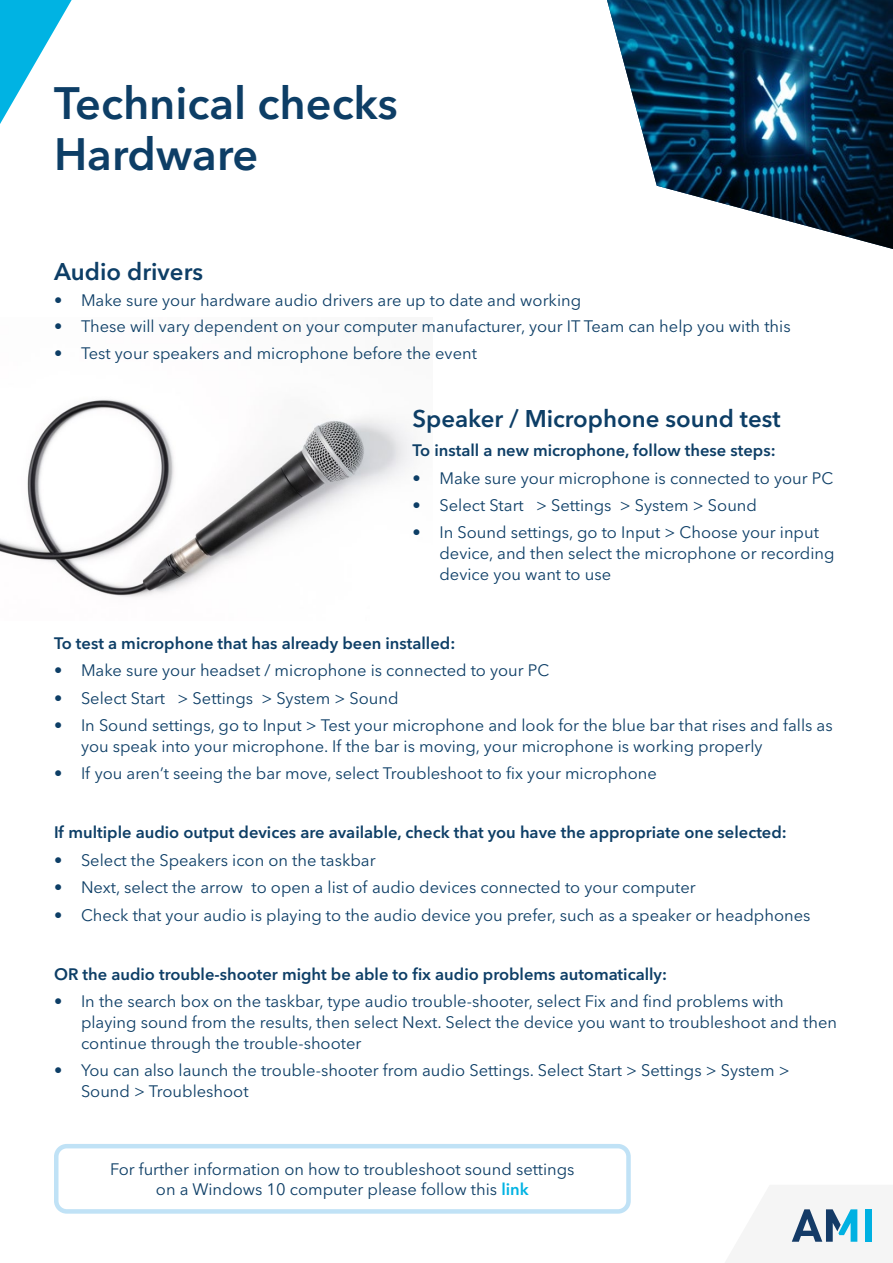
<style>
.page{position:relative;width:893px;height:1263px;background:#fff}
.page>*{position:absolute;margin:0;border:0;box-sizing:border-box;transform-origin:0 0}
.t1{font:600 45px/51px "Avenir Next LT Pro";color:#0d3e66}
.t2{font:600 24px "Avenir Next LT Pro";color:#0d3e66}
.t3{font:16.5px/21px "Avenir Next LT Pro";color:#0d3e66}
.t4{font:600 16.5px "Avenir Next LT Pro";color:#0d3e66}
.s1{font-weight:600;color:#00b3e3}
</style>
<div class="page">
<img style="left:0;top:399px;width:414px;height:198px">
<svg style="left:0;top:0;width:72px;height:124px"></svg>
<svg style="left:791px;top:1209px;width:67px;height:33px"></svg>
<div style="left:865px;top:1209px;width:7px;height:33px;background:#00b1e2"></div>
<img style="left:607px;top:0;width:286px;height:249px">
<div style="left:54px;top:1144px;width:577px;height:70px;border:4px solid #c0e2f6;border-radius:11px"></div>
<h1 class="t1" style="left:54px;top:78px;width:345px">Technical checks<br>Hardware</h1>
<h2 class="t2" style="left:54px;top:257px;width:151px">Audio drivers</h2>
<p class="t3" style="left:54px;top:290px;width:529px">• Make sure your hardware audio drivers are up to date and working</p>
<p class="t3" style="left:54px;top:316px;width:738px">• These will vary dependent on your computer manufacturer, your IT Team can help you with this</p>
<p class="t3" style="left:54px;top:342px;width:424px">• Test your speakers and microphone before the event</p>
<h2 class="t2" style="left:412px;top:404px;width:370px">Speaker / Microphone sound test</h2>
<p class="t4" style="left:412px;top:440px;width:365px">To install a new microphone, follow these steps:</p>
<p class="t3" style="left:412px;top:467px;width:422px">• Make sure your microphone is connected to your PC</p>
<p class="t3" style="left:412px;top:495px;width:346px">• Select Start &gt; Settings &gt; System &gt; Sound</p>
<p class="t3" style="left:439px;top:522px;width:396px;text-indent:-27px">• In Sound settings, go to Input &gt; Choose your input device, and then select the microphone or recording device you want to use</p>
<p class="t4" style="left:54px;top:633px;width:403px">To test a microphone that has already been installed:</p>
<p class="t3" style="left:54px;top:660px;width:497px">• Make sure your headset / microphone is connected to your PC</p>
<p class="t3" style="left:54px;top:687px;width:346px">• Select Start &gt; Settings &gt; System &gt; Sound</p>
<p class="t3" style="left:81px;top:715px;width:753px;text-indent:-27px">• In Sound settings, go to Input &gt; Test your microphone and look for the blue bar that rises and falls as you speak into your microphone. If the bar is moving, your microphone is working properly</p>
<p class="t3" style="left:54px;top:763px;width:604px">• If you aren’t seeing the bar move, select Troubleshoot to fix your microphone</p>
<p class="t4" style="left:54px;top:823px;width:734px">If multiple audio output devices are available, check that you have the appropriate one selected:</p>
<p class="t3" style="left:54px;top:849px;width:323px">• Select the Speakers icon on the taskbar</p>
<p class="t3" style="left:54px;top:877px;width:643px">• Next, select the arrow to open a list of audio devices connected to your computer</p>
<p class="t3" style="left:54px;top:904px;width:758px">• Check that your audio is playing to the audio device you prefer, such as a speaker or headphones</p>
<p class="t4" style="left:54px;top:964px;width:615px">OR the audio trouble-shooter might be able to fix audio problems automatically:</p>
<p class="t3" style="left:81px;top:991px;width:758px;text-indent:-27px">• In the search box on the taskbar, type audio trouble-shooter, select Fix and find problems with playing sound from the results, then select Next. Select the device you want to troubleshoot and then continue through the trouble-shooter</p>
<p class="t3" style="left:81px;top:1060px;width:710px;text-indent:-27px">• You can also launch the trouble-shooter from audio Settings. Select Start &gt; Settings &gt; System &gt;<br>Sound &gt; Troubleshoot</p>
<p class="t3" style="left:110px;top:1159px;width:466px;line-height:19.8px;text-align:center">For further information on how to troubleshoot sound settings on a Windows 10 computer please follow this <span class="s1">link</span></p>
</div>
